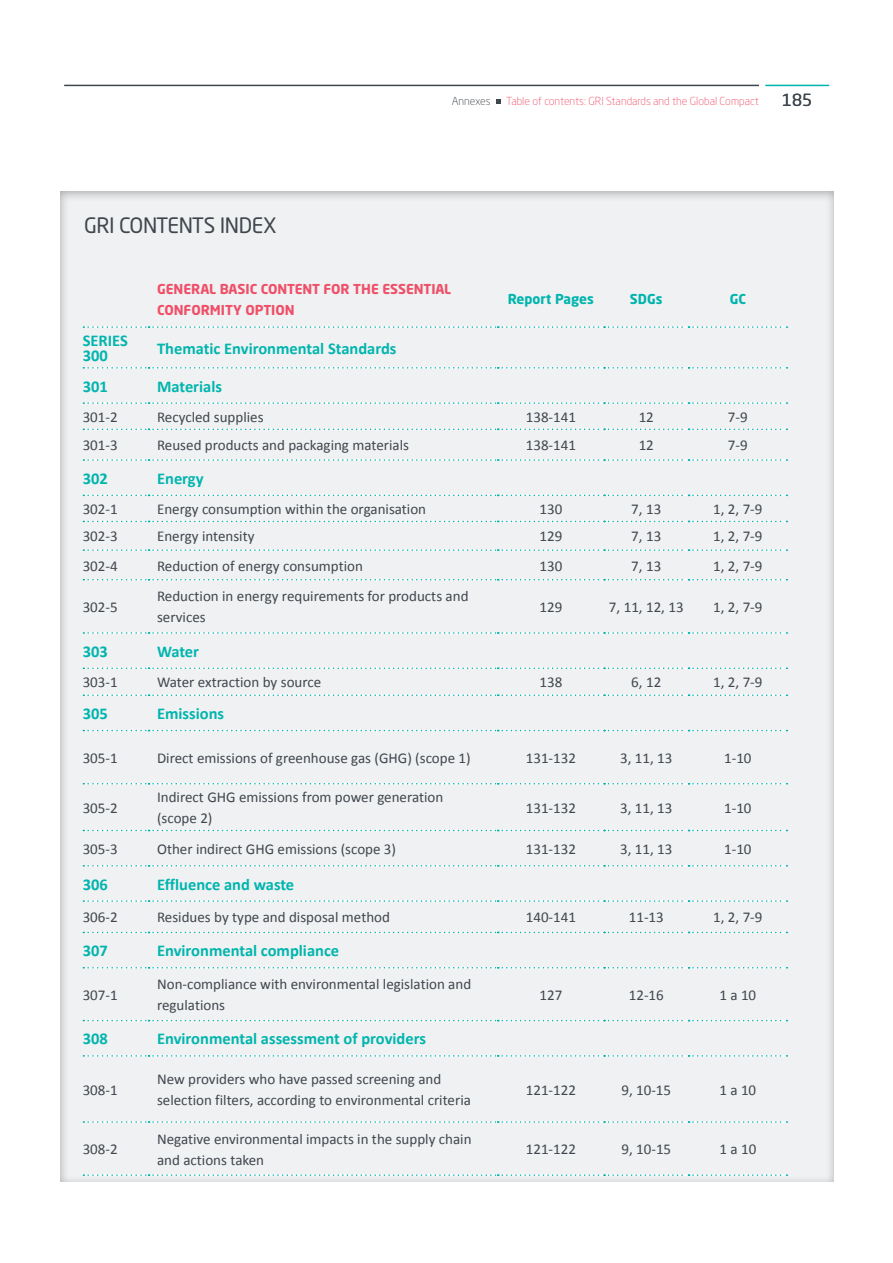
<style>
.page{position:relative;width:893px;height:1263px;background:#fff}
.page>*{position:absolute;margin:0;border:0;box-sizing:border-box;transform-origin:0 0}
.t1{font:21px "Neo Sans Std";letter-spacing:-.02em;color:#3f464d}
.t2{font:700 16.5px/15px "Calibri";color:#00b5ae}
.t3{font:16.5px "Neo Sans Std";color:#3f464d}
.t4{font:15px/21px "Calibri";color:#3f464d}
.t5{font:700 13.5px/21px "Neo Sans Pro";color:#ef5069}
.t6{font:700 13.5px "Neo Sans Pro";color:#00b5ae}
.t7{font:300 10.95px "Neo Sans Std";color:#ef5069}
.t8{font:300 10.95px "Neo Sans Std";color:#3f464d}
</style>
<div class="page">
<div style="left:48px;top:184px;width:786px;height:999px;background:#f0f1f2"></div>
<svg style="left:83px;top:326px;width:704px;height:2px"></svg>
<svg style="left:83px;top:367px;width:704px;height:2px"></svg>
<svg style="left:83px;top:402px;width:704px;height:2px"></svg>
<svg style="left:83px;top:429px;width:704px;height:1px"></svg>
<svg style="left:83px;top:459px;width:704px;height:2px"></svg>
<svg style="left:83px;top:495px;width:704px;height:1px"></svg>
<svg style="left:83px;top:521px;width:704px;height:1px"></svg>
<svg style="left:83px;top:549px;width:704px;height:2px"></svg>
<svg style="left:83px;top:579px;width:704px;height:1px"></svg>
<svg style="left:83px;top:632px;width:704px;height:2px"></svg>
<svg style="left:83px;top:667px;width:704px;height:2px"></svg>
<svg style="left:83px;top:694px;width:704px;height:2px"></svg>
<svg style="left:83px;top:730px;width:704px;height:1px"></svg>
<svg style="left:83px;top:783px;width:704px;height:1px"></svg>
<svg style="left:83px;top:830px;width:704px;height:1px"></svg>
<svg style="left:83px;top:865px;width:704px;height:1px"></svg>
<svg style="left:83px;top:900px;width:704px;height:2px"></svg>
<svg style="left:83px;top:932px;width:704px;height:1px"></svg>
<svg style="left:83px;top:967px;width:704px;height:1px"></svg>
<svg style="left:83px;top:1020px;width:704px;height:1px"></svg>
<svg style="left:83px;top:1055px;width:704px;height:2px"></svg>
<svg style="left:83px;top:1121px;width:704px;height:2px"></svg>
<svg style="left:83px;top:1174px;width:704px;height:2px"></svg>
<hr style="left:64px;top:85px;width:695px;height:1px;background:#3f464d">
<hr style="left:765px;top:85px;width:64px;height:1px;background:#00b5ae">
<svg style="left:496px;top:99px;width:5px;height:5px"></svg>
<h1 class="t1" style="left:84px;top:212px;width:194px">GRI CONTENTS INDEX</h1>
<p class="t8" style="left:452px;top:94px;width:40px">Annexes</p>
<p class="t7" style="left:506px;top:94px;width:254px">Table of contents: GRI Standards and the Global Compact</p>
<p class="t3" style="left:782px;top:90px;width:31px">185</p>
<p class="t5" style="left:157px;top:278px;width:296px">GENERAL BASIC CONTENT FOR THE ESSENTIAL<br>CONFORMITY OPTION</p>
<p class="t6" style="left:508px;top:290px;width:88px">Report Pages</p>
<p class="t6" style="left:630px;top:290px;width:34px">SDGs</p>
<p class="t6" style="left:730px;top:290px;width:18px">GC</p>
<p class="t2" style="left:83px;top:333px;width:47px">SERIES<br>300</p>
<p class="t2" style="left:157px;top:341px;width:241px">Thematic Environmental Standards</p>
<p class="t2" style="left:83px;top:379px;width:27px">301</p>
<p class="t2" style="left:157px;top:379px;width:66px">Materials</p>
<p class="t4" style="left:83px;top:406px;width:37px">301-2</p>
<p class="t4" style="left:157px;top:406px;width:108px">Recycled supplies</p>
<p class="t4" style="left:526px;top:406px;width:52px">138-141</p>
<p class="t4" style="left:639px;top:406px;width:17px">12</p>
<p class="t4" style="left:728px;top:406px;width:21px">7-9</p>
<p class="t4" style="left:83px;top:435px;width:37px">301-3</p>
<p class="t4" style="left:157px;top:435px;width:253px">Reused products and packaging materials</p>
<p class="t4" style="left:526px;top:435px;width:52px">138-141</p>
<p class="t4" style="left:639px;top:435px;width:17px">12</p>
<p class="t4" style="left:728px;top:435px;width:21px">7-9</p>
<p class="t2" style="left:83px;top:471px;width:27px">302</p>
<p class="t2" style="left:157px;top:471px;width:48px">Energy</p>
<p class="t4" style="left:83px;top:499px;width:37px">302-1</p>
<p class="t4" style="left:157px;top:499px;width:271px">Energy consumption within the organisation</p>
<p class="t4" style="left:539px;top:499px;width:24px">130</p>
<p class="t4" style="left:631px;top:499px;width:31px">7, 13</p>
<p class="t4" style="left:713px;top:499px;width:51px">1, 2, 7-9</p>
<p class="t4" style="left:83px;top:526px;width:37px">302-3</p>
<p class="t4" style="left:157px;top:526px;width:99px">Energy intensity</p>
<p class="t4" style="left:539px;top:526px;width:24px">129</p>
<p class="t4" style="left:631px;top:526px;width:31px">7, 13</p>
<p class="t4" style="left:713px;top:526px;width:51px">1, 2, 7-9</p>
<p class="t4" style="left:83px;top:555px;width:37px">302-4</p>
<p class="t4" style="left:157px;top:555px;width:207px">Reduction of energy consumption</p>
<p class="t4" style="left:539px;top:555px;width:24px">130</p>
<p class="t4" style="left:631px;top:555px;width:31px">7, 13</p>
<p class="t4" style="left:713px;top:555px;width:51px">1, 2, 7-9</p>
<p class="t4" style="left:83px;top:596px;width:37px">302-5</p>
<p class="t4" style="left:157px;top:586px;width:313px">Reduction in energy requirements for products and services</p>
<p class="t4" style="left:539px;top:596px;width:24px">129</p>
<p class="t4" style="left:609px;top:596px;width:76px">7, 11, 12, 13</p>
<p class="t4" style="left:713px;top:596px;width:51px">1, 2, 7-9</p>
<p class="t2" style="left:83px;top:644px;width:27px">303</p>
<p class="t2" style="left:157px;top:644px;width:44px">Water</p>
<p class="t4" style="left:83px;top:672px;width:37px">303-1</p>
<p class="t4" style="left:157px;top:672px;width:166px">Water extraction by source</p>
<p class="t4" style="left:539px;top:672px;width:24px">138</p>
<p class="t4" style="left:631px;top:672px;width:31px">6, 12</p>
<p class="t4" style="left:713px;top:672px;width:51px">1, 2, 7-9</p>
<p class="t2" style="left:83px;top:706px;width:27px">305</p>
<p class="t2" style="left:157px;top:706px;width:69px">Emissions</p>
<p class="t4" style="left:83px;top:747px;width:37px">305-1</p>
<p class="t4" style="left:157px;top:747px;width:315px">Direct emissions of greenhouse gas (GHG) (scope 1)</p>
<p class="t4" style="left:526px;top:747px;width:52px">131-132</p>
<p class="t4" style="left:620px;top:747px;width:54px">3, 11, 13</p>
<p class="t4" style="left:724px;top:747px;width:29px">1-10</p>
<p class="t4" style="left:83px;top:797px;width:37px">305-2</p>
<p class="t4" style="left:157px;top:787px;width:288px">Indirect GHG emissions from power generation (scope 2)</p>
<p class="t4" style="left:526px;top:797px;width:52px">131-132</p>
<p class="t4" style="left:620px;top:797px;width:54px">3, 11, 13</p>
<p class="t4" style="left:724px;top:797px;width:29px">1-10</p>
<p class="t4" style="left:83px;top:838px;width:37px">305-3</p>
<p class="t4" style="left:157px;top:838px;width:241px">Other indirect GHG emissions (scope 3)</p>
<p class="t4" style="left:526px;top:838px;width:52px">131-132</p>
<p class="t4" style="left:620px;top:838px;width:54px">3, 11, 13</p>
<p class="t4" style="left:724px;top:838px;width:29px">1-10</p>
<p class="t2" style="left:83px;top:877px;width:27px">306</p>
<p class="t2" style="left:157px;top:877px;width:139px">Effluence and waste</p>
<p class="t4" style="left:83px;top:907px;width:37px">306-2</p>
<p class="t4" style="left:157px;top:907px;width:234px">Residues by type and disposal method</p>
<p class="t4" style="left:526px;top:907px;width:52px">140-141</p>
<p class="t4" style="left:629px;top:907px;width:37px">11-13</p>
<p class="t4" style="left:713px;top:907px;width:51px">1, 2, 7-9</p>
<p class="t2" style="left:83px;top:943px;width:27px">307</p>
<p class="t2" style="left:157px;top:943px;width:184px">Environmental compliance</p>
<p class="t4" style="left:83px;top:984px;width:37px">307-1</p>
<p class="t4" style="left:157px;top:974px;width:316px">Non-compliance with environmental legislation and regulations</p>
<p class="t4" style="left:539px;top:984px;width:24px">127</p>
<p class="t4" style="left:629px;top:984px;width:37px">12-16</p>
<p class="t4" style="left:719px;top:984px;width:38px">1 a 10</p>
<p class="t2" style="left:83px;top:1031px;width:27px">308</p>
<p class="t2" style="left:157px;top:1031px;width:270px">Environmental assessment of providers</p>
<p class="t4" style="left:83px;top:1079px;width:37px">308-1</p>
<p class="t4" style="left:157px;top:1069px;width:315px">New providers who have passed screening and selection filters, according to environmental criteria</p>
<p class="t4" style="left:526px;top:1079px;width:52px">121-122</p>
<p class="t4" style="left:621px;top:1079px;width:51px">9, 10-15</p>
<p class="t4" style="left:719px;top:1079px;width:38px">1 a 10</p>
<p class="t4" style="left:83px;top:1139px;width:37px">308-2</p>
<p class="t4" style="left:157px;top:1128px;width:316px">Negative environmental impacts in the supply chain and actions taken</p>
<p class="t4" style="left:526px;top:1139px;width:52px">121-122</p>
<p class="t4" style="left:621px;top:1139px;width:51px">9, 10-15</p>
<p class="t4" style="left:719px;top:1139px;width:38px">1 a 10</p>
</div>
